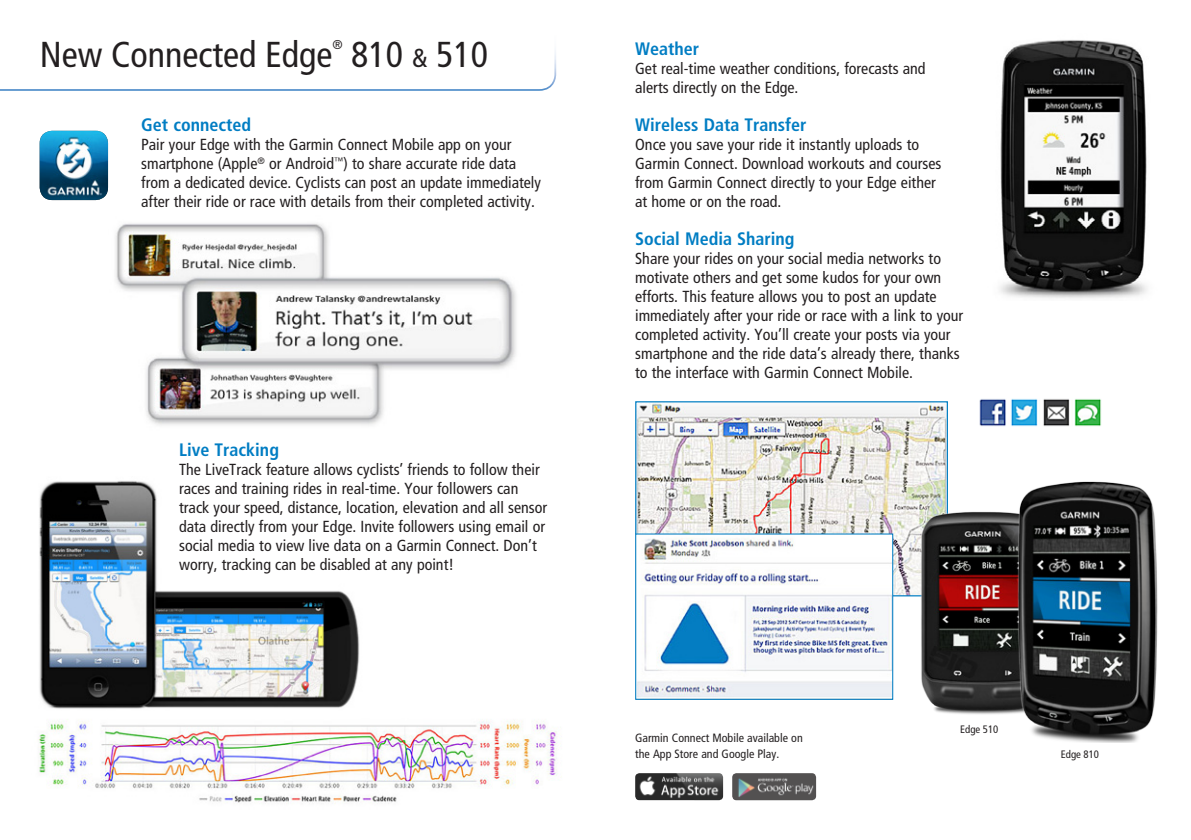
<style>
.page{position:relative;width:1191px;height:840px;background:#fff}
.page>*{position:absolute;margin:0;border:0;box-sizing:border-box;transform-origin:0 0}
.t1{font:condensed 36px "Frutiger LT Std";color:#231f20}
.t2{font:700 condensed 18px "Frutiger LT Std";color:#007dc3}
.t3{font:condensed 16px/19px "Frutiger LT Std";color:#231f20}
.t4{font:condensed 12.8px "Frutiger LT Std";color:#231f20}
.t5{font:condensed 12px/16px "Frutiger LT Std";color:#231f20}
.t6{font:condensed 10.8px "Frutiger LT Std";color:#231f20}
.s1{font-size:26px}
</style>
<div class="page">
<img style="left:1000px;top:40px;width:147px;height:259px">
<img style="left:637px;top:403px;width:309px;height:191px">
<img style="left:0;top:50px;width:556px;height:41px">
<img style="left:39px;top:481px;width:321px;height:228px">
<img style="left:38px;top:720px;width:524px;height:84px">
<img style="left:115px;top:223px;width:401px;height:202px">
<img style="left:913px;top:507px;width:102px;height:208px">
<img style="left:1015px;top:481px;width:143px;height:260px">
<img style="left:637px;top:535px;width:254px;height:162px">
<div style="left:635px;top:533px;width:258px;height:166px;border:1px solid #007dc3"></div>
<img style="left:979px;top:399px;width:122px;height:28px">
<img style="left:635px;top:773px;width:88px;height:26px">
<img style="left:732px;top:773px;width:84px;height:26px">
<img style="left:40px;top:131px;width:68px;height:69px">
<p class="t1" style="left:40px;top:33px;width:294px">New Connected Edge</p>
<p class="t4" style="left:332px;top:37px;width:12px">®</p>
<p class="t1" style="left:351px;top:33px;width:138px">810 <span class="s1">&amp;</span> 510</p>
<p class="t2" style="left:141px;top:114px;width:111px">Get connected</p>
<p class="t3" style="left:141px;top:135px;width:401px">Pair your Edge with the Garmin Connect Mobile app on your smartphone (Apple<sup>®</sup> or Android<sup>™</sup>) to share accurate ride data from a dedicated device. Cyclists can post an update immediately after their ride or race with details from their completed activity.</p>
<p class="t2" style="left:179px;top:439px;width:101px">Live Tracking</p>
<p class="t3" style="left:179px;top:460px;width:370px">The LiveTrack feature allows cyclists’ friends to follow their races and training rides in real-time. Your followers can track your speed, distance, location, elevation and all sensor data directly from your Edge. Invite followers using email or social media to view live data on a Garmin Connect. Don’t worry, tracking can be disabled at any point!</p>
<p class="t2" style="left:635px;top:38px;width:66px">Weather</p>
<p class="t3" style="left:635px;top:59px;width:292px">Get real-time weather conditions, forecasts and alerts directly on the Edge.</p>
<p class="t2" style="left:635px;top:114px;width:173px">Wireless Data Transfer</p>
<p class="t3" style="left:635px;top:135px;width:308px">Once you save your ride it instantly uploads to Garmin Connect. Download workouts and courses from Garmin Connect directly to your Edge either at home or on the road.</p>
<p class="t2" style="left:635px;top:228px;width:161px">Social Media Sharing</p>
<p class="t3" style="left:635px;top:249px;width:330px">Share your rides on your social media networks to motivate others and get some kudos for your own efforts. This feature allows you to post an update immediately after your ride or race with a link to your completed activity. You’ll create your posts via your smartphone and the ride data’s already there, thanks to the interface with Garmin Connect Mobile.</p>
<p class="t5" style="left:635px;top:729px;width:169px">Garmin Connect Mobile available on the App Store and Google Play.</p>
<p class="t6" style="left:960px;top:722px;width:40px">Edge 510</p>
<p class="t6" style="left:1060px;top:747px;width:40px">Edge 810</p>
</div>
